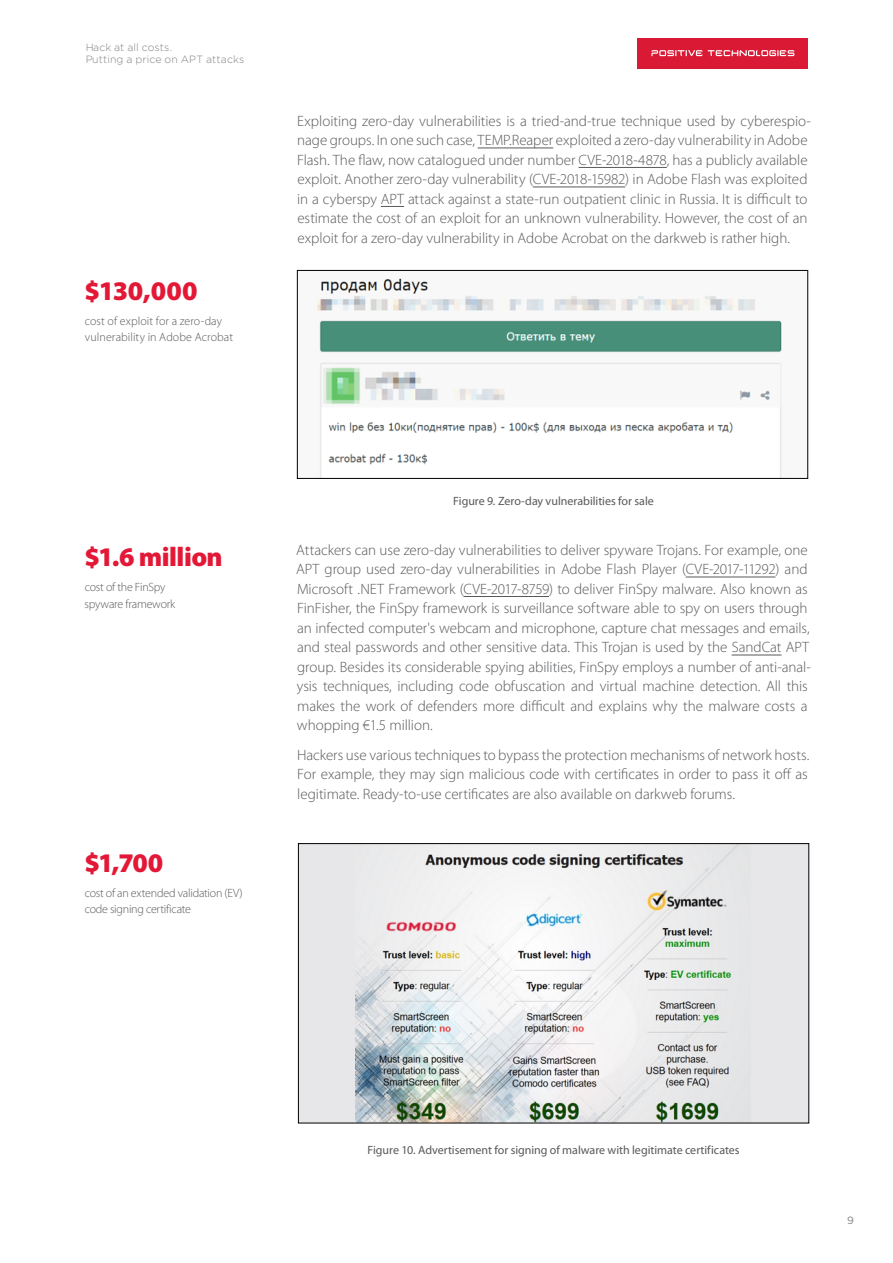
<style>
.page{position:relative;width:893px;height:1263px;background:#fff}
.page>*{position:absolute;margin:0;border:0;box-sizing:border-box;transform-origin:0 0}
.t1{font:900 27px "Myriad Pro";letter-spacing:-.02em;color:#e31837}
.t2{font:300 15px/19.5px "Myriad Pro";letter-spacing:-.005em;color:#58595b}
.t3{font:300 12px/16.5px "Myriad Pro";letter-spacing:-.01em;color:#58595b}
.t4{font:12px "Myriad Pro";letter-spacing:-.005em;color:#58595b}
.t5{font:300 10.5px/12.6px "Gotham Pro";letter-spacing:.01em;color:#808285}
.t6{font:10.5px "Gotham Pro";color:#808285}
</style>
<div class="page">
<hr style="left:478px;top:148px;width:75px;height:1px;background:#58595b">
<hr style="left:579px;top:167px;width:88px;height:1px;background:#58595b">
<hr style="left:533px;top:187px;width:92px;height:1px;background:#58595b">
<svg style="left:381px;top:206px;width:23px;height:1px"></svg>
<div style="left:297px;top:270px;width:511px;height:208px;background:#f8f8f8"></div>
<img style="left:317px;top:278px;width:465px;height:199px">
<div style="left:297px;top:270px;width:511px;height:209px;border:1px solid #000"></div>
<hr style="left:686px;top:577px;width:89px;height:1px;background:#58595b">
<hr style="left:463px;top:596px;width:86px;height:1px;background:#58595b">
<hr style="left:732px;top:655px;width:50px;height:1px;background:#58595b">
<div style="left:298px;top:843px;width:511px;height:280px;background:#e7e7e9"></div>
<img style="left:355px;top:845px;width:383px;height:276px">
<div style="left:298px;top:843px;width:511px;height:280px;border:1px solid #000"></div>
<div style="left:638px;top:38px;width:170px;height:30px;background:#da1a35"></div>
<svg style="left:651px;top:50px;width:143px;height:6px"></svg>
<p class="t5" style="left:85px;top:41px;width:161px">Hack at all costs.<br>Putting a price on APT attacks</p>
<h1 class="t1" style="left:85px;top:275px;width:115px">$130,000</h1>
<p class="t3" style="left:85px;top:312px;width:150px">cost of exploit for a zero-day vulnerability in Adobe Acrobat</p>
<p class="t2" style="left:297px;top:111px;width:515px">Exploiting zero-day vulnerabilities is a tried-and-true technique used by cyberespio&shy;nage groups. In one such case, TEMP.Reaper exploited a zero-day vulnerability in Adobe Flash. The flaw, now catalogued under number CVE-2018-4878, has a publicly available exploit. Another zero-day vulnerability (CVE-2018-15982) in Adobe Flash was exploited in a cyberspy APT attack against a state-run outpatient clinic in Russia. It is difficult to estimate the cost of an exploit for an unknown vulnerability. However, the cost of an exploit for a zero-day vulnerability in Adobe Acrobat on the darkweb is rather high.</p>
<h1 class="t1" style="left:85px;top:542px;width:140px">$1.6 million</h1>
<p class="t3" style="left:85px;top:579px;width:92px">cost of the FinSpy spyware framework</p>
<h1 class="t1" style="left:84px;top:847px;width:80px">$1,700</h1>
<p class="t3" style="left:85px;top:885px;width:159px">cost of an extended validation (EV) code signing certificate</p>
<p class="t4" style="left:453px;top:494px;width:202px">Figure 9. Zero-day vulnerabilities for sale</p>
<p class="t2" style="left:296px;top:540px;width:516px">Attackers can use zero-day vulnerabilities to deliver spyware Trojans. For example, one APT group used zero-day vulnerabilities in Adobe Flash Player (CVE-2017-11292) and Microsoft .NET Framework (CVE-2017-8759) to deliver FinSpy malware. Also known as FinFisher, the FinSpy framework is surveillance software able to spy on users through an infected computer's webcam and microphone, capture chat messages and emails, and steal passwords and other sensitive data. This Trojan is used by the SandCat APT group. Besides its considerable spying abilities, FinSpy employs a number of anti-anal&shy;ysis techniques, including code obfuscation and virtual machine detection. All this makes the work of defenders more difficult and explains why the malware costs a whopping €1.5 million.</p>
<p class="t2" style="left:297px;top:745px;width:514px;text-align:justify">Hackers use various techniques to bypass the protection mechanisms of network hosts.<br>For example, they may sign malicious code with certificates in order to pass it off as legitimate. Ready-to-use certificates are also available on darkweb forums.</p>
<p class="t4" style="left:367px;top:1143px;width:374px">Figure 10. Advertisement for signing of malware with legitimate certificates</p>
<p class="t6" style="left:847px;top:1215px;width:8px">9</p>
</div>
